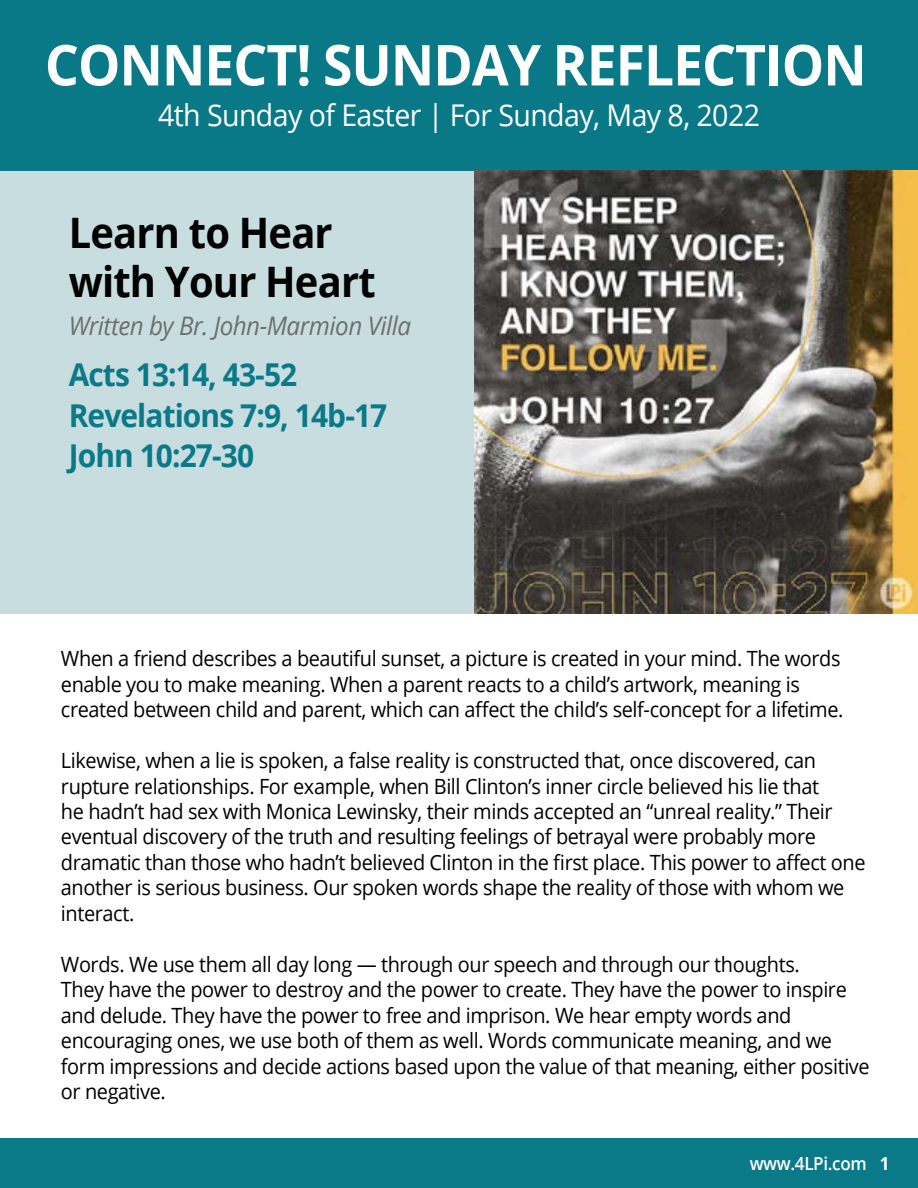
<style>
.page{position:relative;width:918px;height:1188px;background:#fff}
.page>*{position:absolute;margin:0;border:0;box-sizing:border-box;transform-origin:0 0}
.t1{font:700 56.4px "Open Sans";letter-spacing:-.02em;color:#fff;scale:.95 1}
.t2{font:700 42px/49.5px "Open Sans";letter-spacing:-.02em;color:#000;scale:.95 1}
.t3{font:700 31.5px/40.5px "Open Sans";letter-spacing:-.03em;color:#0a7988;scale:.95 1}
.t4{font:30px "Open Sans";letter-spacing:-.02em;color:#fff;scale:.95 1}
.t5{font:italic 25.5px "Open Sans";letter-spacing:-.02em;color:#6d6e71;scale:.95 1}
.t6{font:21px/25.5px "Open Sans";letter-spacing:-.02em;color:#000;scale:.95 1}
.t7{font:600 18px "Open Sans";letter-spacing:-.02em;color:#fff;scale:.95 1}
.s1{font-weight:700}
</style>
<div class="page">
<div style="left:0;top:151px;width:918px;height:463px;background:#c7dddf"></div>
<div style="left:0;top:0;width:918px;height:170px;background:#097988"></div>
<div style="left:0;top:1138px;width:918px;height:50px;background:#0a7988"></div>
<img style="left:474px;top:170px;width:444px;height:444px">
<h1 class="t1" style="left:45px;top:25px;width:867px">CONNECT! SUNDAY REFLECTION</h1>
<h3 class="t4" style="left:158px;top:94px;width:635px">4th Sunday of Easter | For Sunday, May 8, 2022</h3>
<h2 class="t2" style="left:69px;top:206px;width:325px">Learn to Hear with Your Heart</h2>
<p class="t5" style="left:69px;top:308px;width:362px">Written by Br. John-Marmion Villa</p>
<h3 class="t3" style="left:69px;top:354px;width:337px">Acts 13:14, 43-52<br>Revelations 7:9, 14b-17<br>John 10:27-30</h3>
<p class="t6" style="left:61px;top:645px;width:825px">When a friend describes a beautiful sunset, a picture is created in your mind. The words enable you to make meaning. When a parent reacts to a child’s artwork, meaning is created between child and parent, which can affect the child’s self-concept for a lifetime.</p>
<p class="t6" style="left:61px;top:747px;width:849px">Likewise, when a lie is spoken, a false reality is constructed that, once discovered, can rupture relationships. For example, when Bill Clinton’s inner circle believed his lie that<br>he hadn’t had sex with Monica Lewinsky, their minds accepted an “unreal reality.” Their eventual discovery of the truth and resulting feelings of betrayal were probably more dramatic than those who hadn’t believed Clinton in the first place. This power to affect one another is serious business. Our spoken words shape the reality of those with whom we interact.</p>
<p class="t6" style="left:61px;top:951px;width:853px">Words. We use them all day long — through our speech and through our thoughts.<br>They have the power to destroy and the power to create. They have the power to inspire and delude. They have the power to free and imprison. We hear empty words and encouraging ones, we use both of them as well. Words communicate meaning, and we form impressions and decide actions based upon the value of that meaning, either positive or negative.</p>
<p class="t7" style="left:750px;top:1151px;width:149px">www.4LPi.com <span class="s1">1</span></p>
</div>
